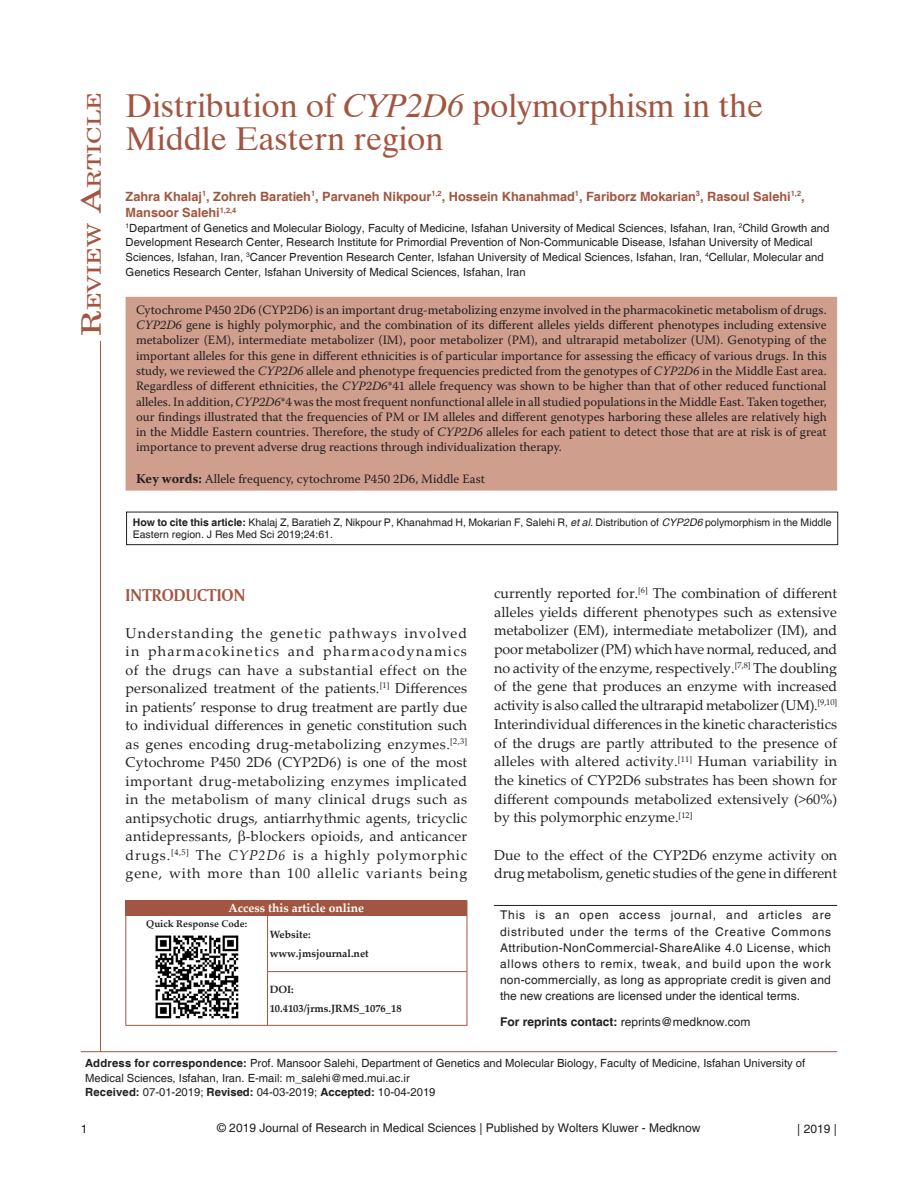
<style>
.page{position:relative;width:918px;height:1188px;background:#fff}
.page>*{position:absolute;margin:0;border:0;box-sizing:border-box;transform-origin:0 0}
.AT{font:33px/33px "Dutch 801 BT";color:#a25641}
.AH{font:18.9px "New Century Schlbk";color:#a25641;scale:1.3 1}
.t1{font:18px "Amerigo BT Bold A";color:#a25641}
.TX{font:14.25px/18.8px "Palatino Linotype";color:#231f20;text-align:justify}
.ABS{font:12.75px/15.3px "Warnock Pro";color:#231f20;text-align:justify}
.AU{font:700 12.75px/16.5px "Helvetica";color:#a25641}
.KWD{font:12.75px "Warnock Pro";color:#231f20}
.C{font:12px/16.2px "Helvetica";color:#231f20;text-align:justify}
.AAO{font:700 12px "Palatino Linotype";color:#fff}
.AFF{font:11.25px/14.7px "Helvetica";color:#231f20}
.ADD{font:11.25px/14.5px "Helvetica";color:#231f20}
.HIS{font:11.25px "Helvetica";color:#231f20}
.HTC{font:10.5px/12.6px "Helvetica";color:#231f20}
.Web{font:700 10.5px/18.5px "Palatino Linotype";color:#231f20}
.QRC{font:700 9.75px "Palatino Linotype";color:#231f20}
.s1{font-size:27px}
.s2{font-style:italic}
.s3{font-weight:700;font-size:13.5px}
.s4{font-weight:700}
</style>
<div class="page">
<div style="left:126px;top:298px;width:710px;height:192px;background:#cf9e8c"></div>
<div style="left:126px;top:297px;width:711px;height:194px;border:2px solid #cf9e8c"></div>
<hr style="left:81px;top:1051px;width:756px;height:1px;background:#a25641">
<div style="left:126px;top:900px;width:341px;height:15px;background:#a25641"></div>
<svg style="left:467px;top:900px;width:1px;height:15px"></svg>
<hr style="left:126px;top:916px;width:1px;height:56px;background:#a25641">
<hr style="left:126px;top:972px;width:1px;height:53px;background:#a25641">
<hr style="left:126px;top:915px;width:142px;height:1px;background:#a25641">
<hr style="left:267px;top:916px;width:1px;height:55px;background:#a25641">
<hr style="left:268px;top:915px;width:199px;height:1px;background:#a25641">
<hr style="left:467px;top:916px;width:1px;height:55px;background:#a25641">
<hr style="left:126px;top:1025px;width:142px;height:1px;background:#a25641">
<hr style="left:267px;top:972px;width:1px;height:53px;background:#a25641">
<hr style="left:267px;top:971px;width:200px;height:1px;background:#a25641">
<hr style="left:467px;top:972px;width:1px;height:53px;background:#a25641">
<hr style="left:268px;top:1025px;width:199px;height:1px;background:#a25641">
<img style="left:155px;top:935px;width:84px;height:84px">
<div style="left:126px;top:512px;width:712px;height:33px;border:1px solid #231f20"></div>
<hr style="left:494px;top:905px;width:343px;height:1px;background:#231f20">
<hr style="left:100px;top:341px;width:1px;height:710px;background:#a25641">
<p class="AH" style="left:83px;top:336px;width:189px;rotate:-90deg"><span class="s1">R</span>eview <span class="s1">A</span>rticle</p>
<p class="AT" style="left:126px;top:89px;width:639px">Distribution of <span class="s2">CYP2D6</span> polymorphism in the<br>Middle Eastern region</p>
<p class="AU" style="left:126px;top:188px;width:681px">Zahra Khalaj<sup>1</sup>, Zohreh Baratieh<sup>1</sup>, Parvaneh Nikpour<sup>1,2</sup>, Hossein Khanahmad<sup>1</sup>, Fariborz Mokarian<sup>3</sup>, Rasoul Salehi<sup>1,2</sup>,<br>Mansoor Salehi<sup>1,2,4</sup></p>
<p class="AFF" style="left:126px;top:221px;width:705px"><sup>1</sup>Department of Genetics and Molecular Biology, Faculty of Medicine, Isfahan University of Medical Sciences, Isfahan, Iran, <sup>2</sup>Child Growth and Development Research Center, Research Institute for Primordial Prevention of Non‑Communicable Disease, Isfahan University of Medical Sciences, Isfahan, Iran, <sup>3</sup>Cancer Prevention Research Center, Isfahan University of Medical Sciences, Isfahan, Iran, <sup>4</sup>Cellular, Molecular and Genetics Research Center, Isfahan University of Medical Sciences, Isfahan, Iran</p>
<p class="ABS" style="left:136px;top:302px;width:692px">Cytochrome P450 2D6 (CYP2D6) is an important drug‑metabolizing enzyme involved in the pharmacokinetic metabolism of drugs.<br><span class="s2">CYP2D6</span> gene is highly polymorphic, and the combination of its different alleles yields different phenotypes including extensive metabolizer (EM), intermediate metabolizer (IM), poor metabolizer (PM), and ultrarapid metabolizer (UM). Genotyping of the important alleles for this gene in different ethnicities is of particular importance for assessing the efficacy of various drugs. In this study, we reviewed the <span class="s2">CYP2D6</span> allele and phenotype frequencies predicted from the genotypes of <span class="s2">CYP2D6</span> in the Middle East area.<br>Regardless of different ethnicities, the <span class="s2">CYP2D6</span>*41 allele frequency was shown to be higher than that of other reduced functional alleles. In addition, <span class="s2">CYP2D6</span>*4 was the most frequent nonfunctional allele in all studied populations in the Middle East. Taken together, our findings illustrated that the frequencies of PM or IM alleles and different genotypes harboring these alleles are relatively high in the Middle Eastern countries. Therefore, the study of <span class="s2">CYP2D6</span> alleles for each patient to detect those that are at risk is of great importance to prevent adverse drug reactions through individualization therapy.</p>
<p class="KWD" style="left:136px;top:471px;width:350px"><span class="s3">Key words:</span> Allele frequency, cytochrome P450 2D6, Middle East</p>
<p class="HTC" style="left:133px;top:516px;width:700px"><span class="s4">How to cite this article:</span> Khalaj Z, Baratieh Z, Nikpour P, Khanahmad H, Mokarian F, Salehi R, <span class="s2">et al.</span> Distribution of <span class="s2">CYP2D6</span> polymorphism in the Middle<br>Eastern region. J Res Med Sci 2019;24:61.</p>
<h1 class="t1" style="left:126px;top:584px;width:121px">INTRODUCTION</h1>
<p class="TX" style="left:126px;top:623px;width:343px">Understanding the genetic pathways involved in pharmacokinetics and pharmacodynamics of the drugs can have a substantial effect on the personalized treatment of the patients.<sup>[1]</sup> Differences in patients’ response to drug treatment are partly due to individual differences in genetic constitution such as genes encoding drug‑metabolizing enzymes.<sup>[2,3] </sup>Cytochrome P450 2D6 (CYP2D6) is one of the most important drug‑metabolizing enzymes implicated in the metabolism of many clinical drugs such as antipsychotic drugs, antiarrhythmic agents, tricyclic antidepressants, ‑blockers opioids, and anticancer drugs.<sup>[4,5]</sup> The <span class="s2">CYP2D6</span> is a highly polymorphic gene, with more than 100 allelic variants being</p>
<p class="AAO" style="left:229px;top:900px;width:137px">Access this article online</p>
<p class="QRC" style="left:146px;top:917px;width:102px">Quick Response Code:</p>
<p class="Web" style="left:270px;top:925px;width:101px">Website: www.jmsjournal.net</p>
<p class="Web" style="left:270px;top:980px;width:133px">DOI:<br>10.4103/jrms.JRMS_1076_18</p>
<p class="TX" style="left:494px;top:583px;width:345px">currently reported for.<sup>[6]</sup> The combination of different alleles yields different phenotypes such as extensive metabolizer (EM), intermediate metabolizer (IM), and poor metabolizer (PM) which have normal, reduced, and no activity of the enzyme, respectively.<sup>[7,8]</sup> The doubling of the gene that produces an enzyme with increased activity is also called the ultrarapid metabolizer (UM).<sup>[9,10] </sup>Interindividual differences in the kinetic characteristics of the drugs are partly attributed to the presence of alleles with altered activity.<sup>[11]</sup> Human variability in the kinetics of CYP2D6 substrates has been shown for different compounds metabolized extensively (&gt;60%) by this polymorphic enzyme.<sup>[12]</sup></p>
<p class="TX" style="left:494px;top:845px;width:345px">Due to the effect of the CYP2D6 enzyme activity on drug metabolism, genetic studies of the gene in different</p>
<p class="C" style="left:500px;top:907px;width:333px">This is an open access journal, and articles are distributed under the terms of the Creative Commons Attribution‑NonCommercial‑ShareAlike 4.0 License, which allows others to remix, tweak, and build upon the work non‑commercially, as long as appropriate credit is given and the new creations are licensed under the identical terms.</p>
<p class="C" style="left:500px;top:1014px;width:252px"><span class="s4">For reprints contact:</span> reprints@medknow.com</p>
<p class="ADD" style="left:85px;top:1056px;width:722px"><span class="s4">Address for correspondence:</span> Prof. Mansoor Salehi, Department of Genetics and Molecular Biology, Faculty of Medicine, Isfahan University of<br>Medical Sciences, Isfahan, Iran. E‑mail: m_salehi@med.mui.ac.ir</p>
<p class="HIS" style="left:85px;top:1086px;width:352px"><span class="s4">Received:</span> 07‑01‑2019; <span class="s4">Revised:</span> 04‑03‑2019; <span class="s4">Accepted:</span> 10-04-2019</p>
<p class="C" style="left:81px;top:1122px;width:8px">1</p>
<p class="C" style="left:217px;top:1121px;width:485px">© 2019 Journal of Research in Medical Sciences | Published by Wolters Kluwer - Medknow</p>
<p class="C" style="left:797px;top:1121px;width:41px">| 2019 |</p>
</div>
